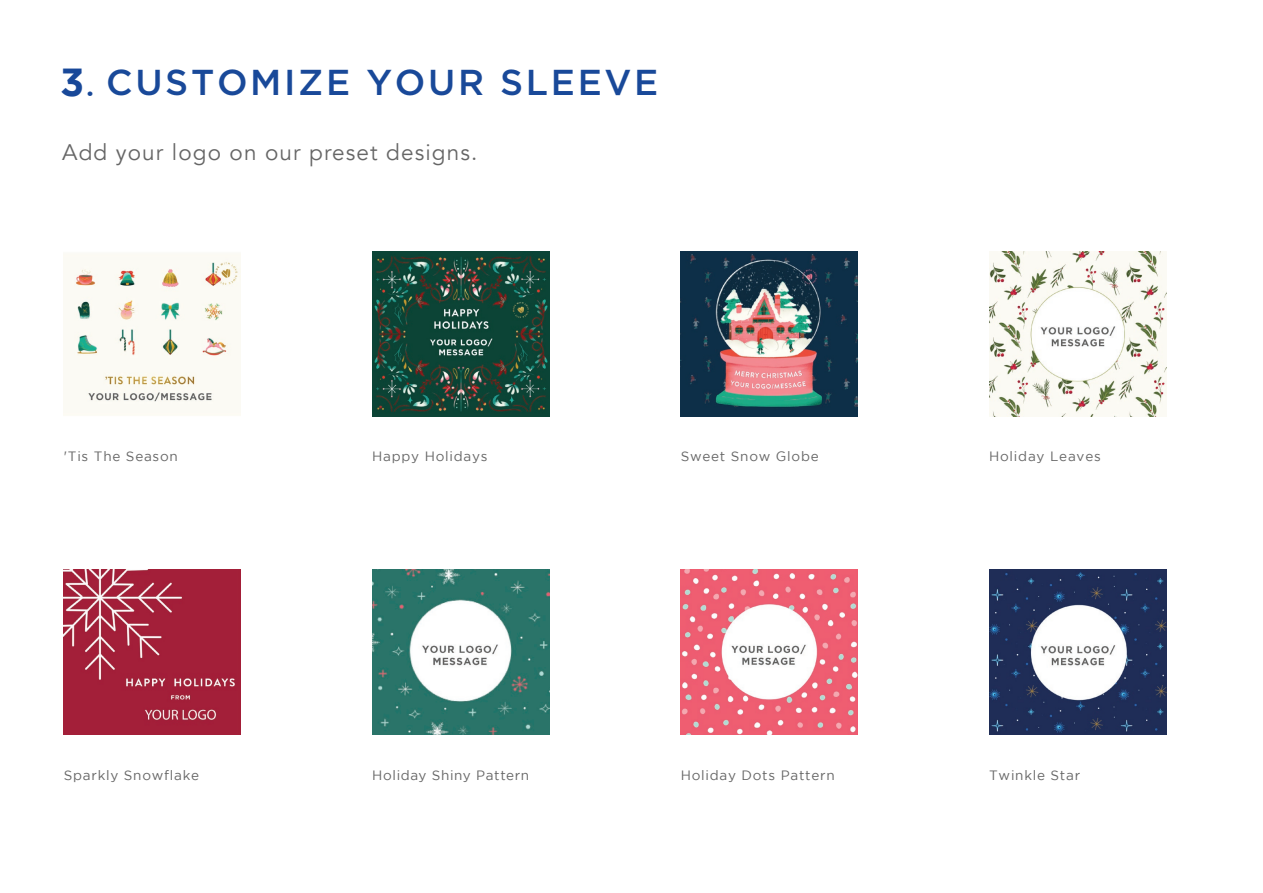
<style>
.page{position:relative;width:1263px;height:893px;background:#fff}
.page>*{position:absolute;margin:0;border:0;box-sizing:border-box;transform-origin:0 0}
.t1{font:500 36px "Gotham";letter-spacing:.075em;color:#194999}
.t2{font:22.5px "Avenir";letter-spacing:.05em;color:#666}
.t3{font:13.5px "Gotham";letter-spacing:.055em;color:#666}
.s1{font-weight:700;font-size:39px;color:#184899}
.s2{font-family:"Avenir"}
</style>
<div class="page">
<img style="left:372px;top:251px;width:177px;height:165px">
<img style="left:989px;top:251px;width:177px;height:165px">
<img style="left:372px;top:569px;width:177px;height:165px">
<img style="left:64px;top:569px;width:177px;height:165px">
<img style="left:681px;top:251px;width:177px;height:165px">
<img style="left:989px;top:569px;width:177px;height:165px">
<img style="left:64px;top:254px;width:177px;height:161px">
<img style="left:681px;top:569px;width:177px;height:165px">
<h1 class="t1" style="left:60px;top:58px;width:599px"><span class="s1">3</span><span class="s2">.</span> CUSTOMIZE YOUR SLEEVE</h1>
<h2 class="t2" style="left:62px;top:139px;width:417px">Add your logo on our preset designs.</h2>
<p class="t3" style="left:64px;top:449px;width:116px">'Tis The Season</p>
<p class="t3" style="left:989px;top:449px;width:113px">Holiday Leaves</p>
<p class="t3" style="left:372px;top:449px;width:117px">Happy Holidays</p>
<p class="t3" style="left:681px;top:449px;width:140px">Sweet Snow Globe</p>
<p class="t3" style="left:64px;top:768px;width:137px">Sparkly Snowflake</p>
<p class="t3" style="left:372px;top:768px;width:158px">Holiday Shiny Pattern</p>
<p class="t3" style="left:681px;top:768px;width:156px">Holiday Dots Pattern</p>
<p class="t3" style="left:989px;top:768px;width:93px">Twinkle Star</p>
</div>
